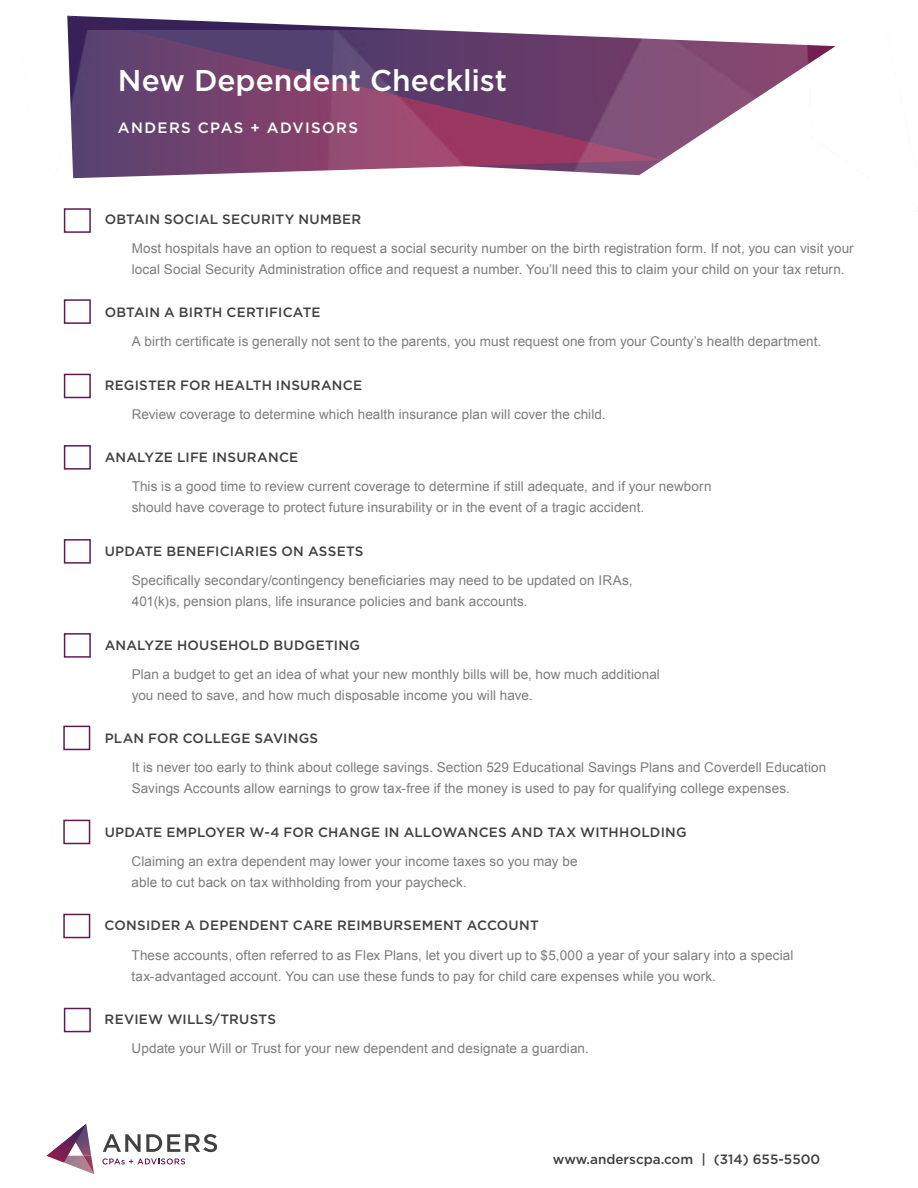
<style>
.page{position:relative;width:918px;height:1188px;background:#fff}
.page>*{position:absolute;margin:0;border:0;box-sizing:border-box;transform-origin:0 0}
.t1{font:500 30px "Gotham";color:#fff}
.t2{font:500 15px "Gotham";letter-spacing:.09em;color:#fff}
.t3{font:13.5px/21px "Arial";letter-spacing:.005em;color:#7b7c7f}
.t4{font:500 13.5px "Gotham";letter-spacing:.02em;color:#414042}
.t5{font:500 13.5px "Gotham";color:#414042}
</style>
<div class="page">
<svg style="left:67px;top:16px;width:360px;height:14px"></svg>
<img style="left:63px;top:30px;width:773px;height:369px">
<svg style="left:46px;top:1124px;width:48px;height:50px"></svg>
<svg style="left:103px;top:1134px;width:114px;height:18px"></svg>
<svg style="left:102px;top:1158px;width:83px;height:6px"></svg>
<div style="left:64px;top:208px;width:27px;height:25px;border:2px solid #5f1b51"></div>
<div style="left:64px;top:299px;width:27px;height:25px;border:2px solid #5f1b51"></div>
<div style="left:64px;top:374px;width:27px;height:24px;border:2px solid #5f1b51"></div>
<div style="left:64px;top:445px;width:27px;height:25px;border:2px solid #5f1b51"></div>
<div style="left:64px;top:539px;width:27px;height:25px;border:2px solid #5f1b51"></div>
<div style="left:64px;top:633px;width:27px;height:25px;border:2px solid #5f1b51"></div>
<div style="left:63px;top:726px;width:27px;height:24px;border:2px solid #5f1b51"></div>
<div style="left:63px;top:820px;width:27px;height:24px;border:2px solid #5f1b51"></div>
<div style="left:63px;top:914px;width:27px;height:24px;border:2px solid #5f1b51"></div>
<div style="left:64px;top:1008px;width:27px;height:24px;border:2px solid #5f1b51"></div>
<h1 class="t1" style="left:118px;top:61px;width:391px">NEW DEPENDENT CHECKLIST</h1>
<p class="t2" style="left:118px;top:117px;width:242px">AND ERS CPAS + ADVISORS</p>
<p class="t4" style="left:105px;top:210px;width:258px">OBTAIN SOCIAL SECURITY NUMBER</p>
<p class="t3" style="left:132px;top:238px;width:724px">Most hospitals have an option to request a social security number on the birth registration form. If not, you can visit your local Social Security Administration office and request a number. You’ll need this to claim your child on your tax return.</p>
<p class="t4" style="left:105px;top:304px;width:217px">OBTAIN A BIRTH CERTIFICATE</p>
<p class="t3" style="left:132px;top:331px;width:691px">A birth certificate is generally not sent to the parents, you must request one from your County’s health department.</p>
<p class="t4" style="left:105px;top:376px;width:228px">REGISTER FOR HEALTH INSURANC</p>
<p class="t4" style="left:353px;top:376px;width:11px">E</p>
<p class="t3" style="left:132px;top:404px;width:476px">Review coverage to determine which health insurance plan will cover the child.</p>
<p class="t4" style="left:105px;top:449px;width:164px">ANALYZE LIFE INSURANC</p>
<p class="t4" style="left:289px;top:449px;width:11px">E</p>
<p class="t3" style="left:132px;top:476px;width:581px">This is a good time to review current coverage to determine if still adequate, and if your newborn should have coverage to protect future insurability or in the event of a tragic accident.</p>
<p class="t4" style="left:105px;top:542px;width:11px">UPDA</p>
<p class="t4" style="left:144px;top:542px;width:221px">TE BEN EFICIARIES ON ASSETS</p>
<p class="t3" style="left:132px;top:570px;width:502px">Specifically secondary/contingency beneficiaries may need to be updated on IRAs,<br>401(k)s, pension plans, life insurance policies and bank accounts.</p>
<p class="t4" style="left:105px;top:636px;width:257px">ANALYZE HOUSEHOLD BUDGETING</p>
<p class="t3" style="left:132px;top:664px;width:530px">Plan a budget to get an idea of what your new monthly bills will be, how much additional you need to save, and how much disposable income you will have.</p>
<p class="t4" style="left:105px;top:730px;width:215px">PLAN FOR COLLEGE SAVIN GS</p>
<p class="t3" style="left:132px;top:757px;width:696px">It is never too early to think about college savings. Section 529 Educational Savings Plans and Coverdell Education<br>Savings Accounts allow earnings to grow tax-free if the money is used to pay for qualifying college expenses.</p>
<p class="t4" style="left:105px;top:823px;width:11px">UPDA</p>
<p class="t4" style="left:144px;top:823px;width:311px">TE EMPLOYER W-4 FOR CHAN GE IN ALLOWANC</p>
<p class="t4" style="left:489px;top:823px;width:34px">ES AND</p>
<p class="t4" style="left:547px;top:823px;width:141px">TAX WITHHOLDING</p>
<p class="t3" style="left:132px;top:851px;width:447px">Claiming an extra dependent may lower your income taxes so you may be able to cut back on tax withholding from your paycheck.</p>
<p class="t4" style="left:105px;top:917px;width:373px">CONSIDER A DEPENDENT CARE REIMBURSEMENT ACC</p>
<p class="t4" style="left:497px;top:917px;width:43px">OUNT</p>
<p class="t3" style="left:132px;top:944px;width:663px">These accounts, often referred to as Flex Plans, let you divert up to $5,000 a year of your salary into a special tax-advantaged account. You can use these funds to pay for child care expenses while you work.</p>
<p class="t4" style="left:105px;top:1010px;width:173px">REVIEW WILLS/TRUSTS</p>
<p class="t3" style="left:132px;top:1038px;width:459px">Update your Will or Trust for your new dependent and designate a guardian.</p>
<p class="t5" style="left:553px;top:1150px;width:269px">WWW.ANDERSCPA.COM | (314) 655-5500</p>
</div>
